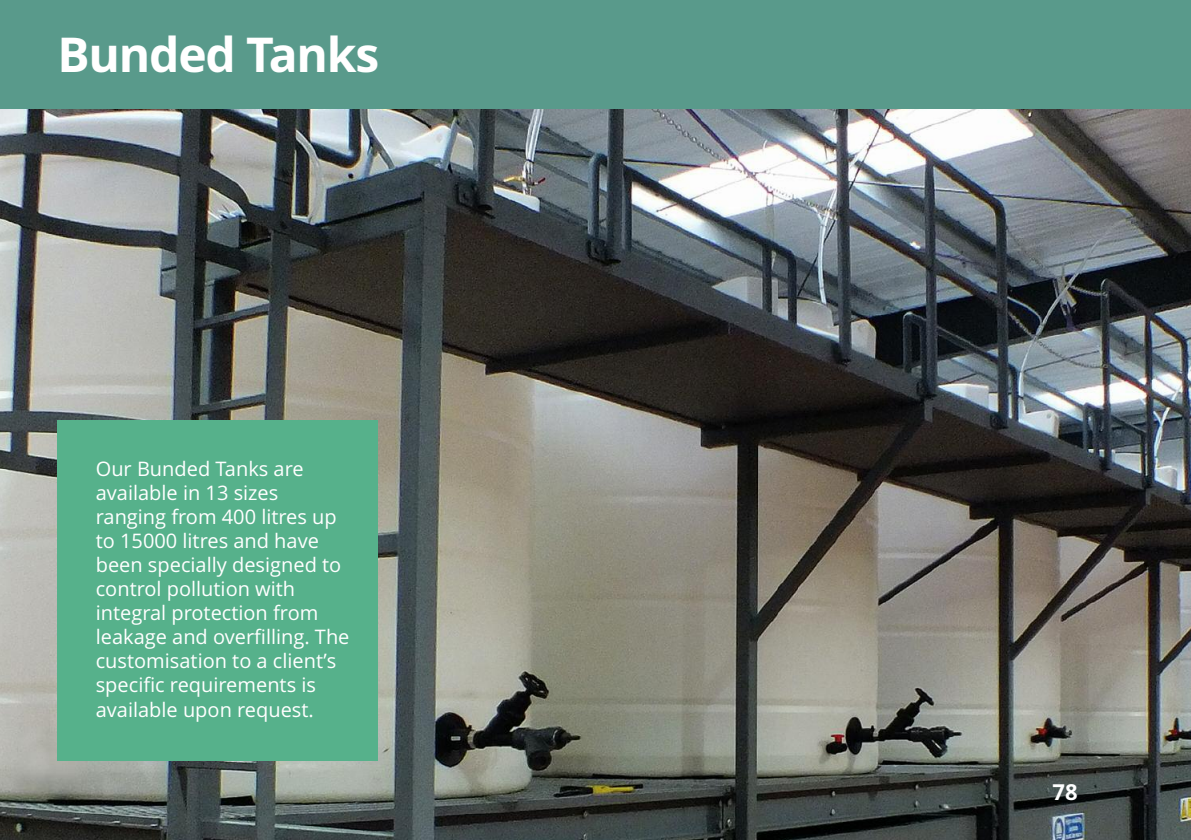
<style>
.page{position:relative;width:1191px;height:840px;background:#fff}
.page>*{position:absolute;margin:0;border:0;box-sizing:border-box;transform-origin:0 0}
.t1{font:700 48px "Open Sans";letter-spacing:-.025em;color:#fff}
.t2{font:700 22px "Open Sans";color:#fff}
.t3{font:20px/24px "Open Sans";color:#fff}
</style>
<div class="page">
<img style="left:0;top:108px;width:1191px;height:731px">
<div style="left:0;top:0;width:1191px;height:108px;background:#599a8b"></div>
<div style="left:57px;top:420px;width:321px;height:340px;background:#56b18b"></div>
<h1 class="t1" style="left:57px;top:27px;width:323px">Bunded Tanks</h1>
<p class="t3" style="left:96px;top:457px;width:255px">Our Bunded Tanks are available in 13 sizes ranging from 400 litres up to 15000 litres and have been specially designed to control pollution with integral protection from leakage and overfilling. The customisation to a client’s specific requirements is available upon request.</p>
<p class="t2" style="left:1052px;top:779px;width:27px">78</p>
</div>
